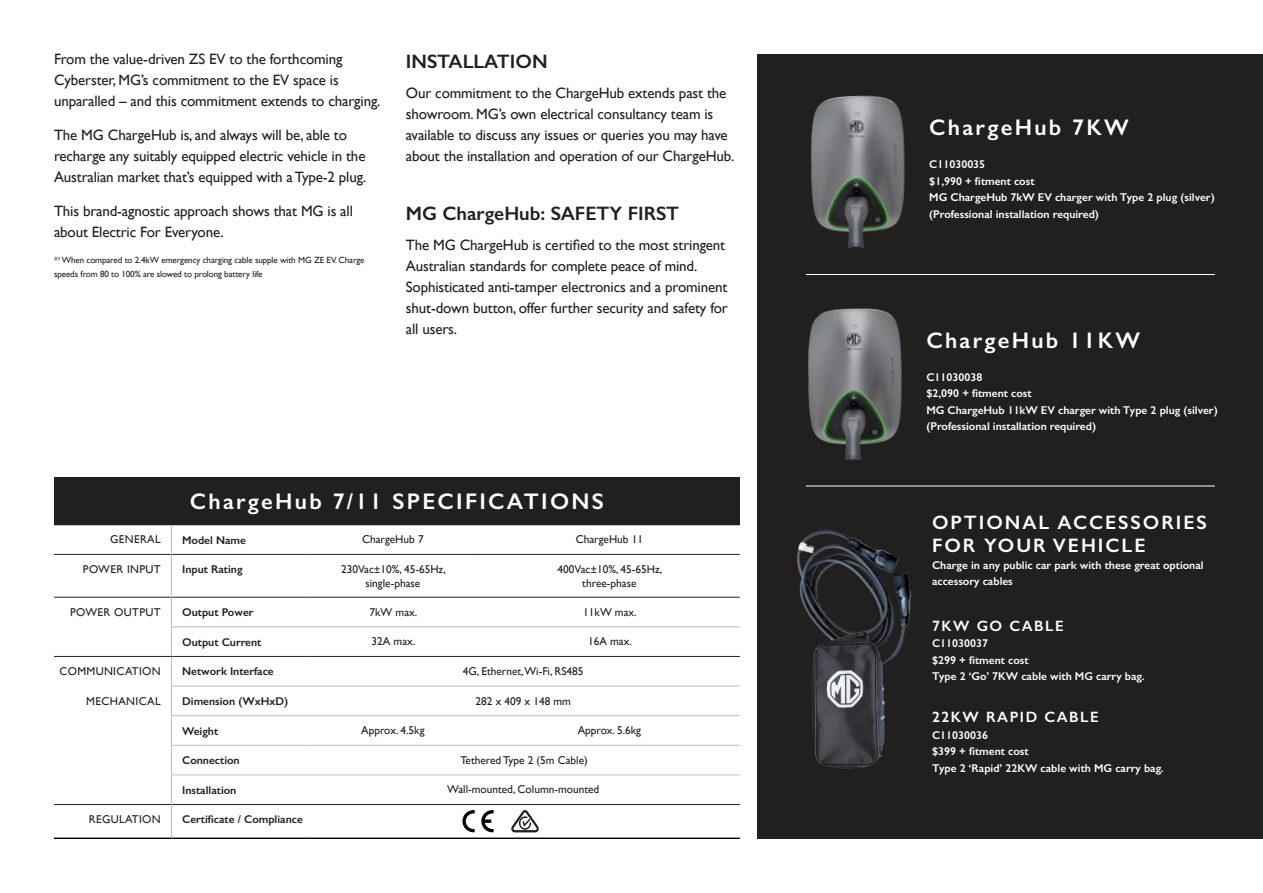
<style>
.page{position:relative;width:1263px;height:893px;background:#fff}
.page>*{position:absolute;margin:0;border:0;box-sizing:border-box;transform-origin:0 0}
.t1{font:600 22.65px "Gill Sans";letter-spacing:.1em;color:#fff}
.t2{font:600 19.5px "Gill Sans";color:#221f1f}
.t3{font:600 19.5px/23.4px "Gill Sans";letter-spacing:.1em;color:#fff}
.t4{font:15px/21px "Gill Sans";letter-spacing:-.01em;color:#221f1f}
.t5{font:600 15px "Gill Sans";letter-spacing:.1em;color:#fff}
.t6{font:600 11.25px/16.5px "Gill Sans";color:#fff}
.t7{font:11.25px/13.6px "Gill Sans";color:#221f1f;text-align:center}
.t8{font:600 11.25px "Gill Sans";color:#221f1f}
.t9{font:11.25px "Gill Sans";letter-spacing:.03em;color:#221f1f}
.t10{font:9px/13.5px "Gill Sans";letter-spacing:-.01em;color:#221f1f}
</style>
<div class="page">
<div style="left:54px;top:477px;width:686px;height:48px;background:#221f1f"></div>
<hr style="left:54px;top:554px;width:117px;height:1px;background:#221f1f">
<hr style="left:172px;top:554px;width:135px;height:1px;background:#221f1f">
<hr style="left:307px;top:554px;width:172px;height:1px;background:#221f1f">
<hr style="left:479px;top:554px;width:261px;height:1px;background:#221f1f">
<hr style="left:54px;top:597px;width:117px;height:1px;background:#221f1f">
<hr style="left:172px;top:597px;width:135px;height:1px;background:#221f1f">
<hr style="left:307px;top:597px;width:172px;height:1px;background:#221f1f">
<hr style="left:479px;top:597px;width:261px;height:1px;background:#221f1f">
<hr style="left:54px;top:656px;width:117px;height:1px;background:#221f1f">
<hr style="left:54px;top:804px;width:117px;height:1px;background:#221f1f">
<hr style="left:172px;top:804px;width:135px;height:1px;background:#221f1f">
<hr style="left:307px;top:804px;width:172px;height:1px;background:#221f1f">
<hr style="left:479px;top:804px;width:261px;height:1px;background:#221f1f">
<hr style="left:54px;top:837px;width:117px;height:2px;background:#000">
<hr style="left:171px;top:837px;width:136px;height:2px;background:#000">
<hr style="left:307px;top:837px;width:172px;height:2px;background:#000">
<hr style="left:479px;top:837px;width:261px;height:2px;background:#000">
<svg style="left:171px;top:525px;width:1px;height:29px"></svg>
<hr style="left:171px;top:554px;width:1px;height:43px;background:#bbbdbf">
<hr style="left:171px;top:597px;width:1px;height:30px;background:#bbbdbf">
<svg style="left:171px;top:776px;width:1px;height:28px"></svg>
<hr style="left:171px;top:804px;width:1px;height:33px;background:#bbbdbf">
<hr style="left:171px;top:627px;width:136px;height:1px;background:#bbbdbf">
<hr style="left:307px;top:627px;width:172px;height:1px;background:#bbbdbf">
<hr style="left:479px;top:627px;width:261px;height:1px;background:#bbbdbf">
<hr style="left:307px;top:686px;width:172px;height:1px;background:#bbbdbf">
<hr style="left:479px;top:686px;width:261px;height:1px;background:#bbbdbf">
<hr style="left:479px;top:715px;width:261px;height:1px;background:#bbbdbf">
<hr style="left:307px;top:715px;width:172px;height:1px;background:#bbbdbf">
<hr style="left:307px;top:745px;width:172px;height:1px;background:#bbbdbf">
<hr style="left:479px;top:745px;width:261px;height:1px;background:#bbbdbf">
<hr style="left:307px;top:775px;width:172px;height:1px;background:#bbbdbf">
<hr style="left:479px;top:775px;width:261px;height:1px;background:#bbbdbf">
<hr style="left:171px;top:656px;width:136px;height:1px;background:#221f1f">
<hr style="left:171px;top:686px;width:136px;height:1px;background:#bbbdbf">
<hr style="left:307px;top:656px;width:172px;height:1px;background:#221f1f">
<hr style="left:479px;top:656px;width:261px;height:1px;background:#221f1f">
<svg style="left:171px;top:628px;width:1px;height:117px"></svg>
<hr style="left:171px;top:715px;width:136px;height:1px;background:#bbbdbf">
<hr style="left:171px;top:745px;width:1px;height:30px;background:#bbbdbf">
<hr style="left:171px;top:745px;width:136px;height:1px;background:#bbbdbf">
<hr style="left:171px;top:775px;width:136px;height:1px;background:#bbbdbf">
<svg style="left:511px;top:810px;width:28px;height:22px"></svg>
<svg style="left:462px;top:810px;width:13px;height:22px"></svg>
<svg style="left:481px;top:810px;width:13px;height:22px"></svg>
<div style="left:758px;top:54px;width:505px;height:785px;background:#221f1f"></div>
<hr style="left:806px;top:274px;width:409px;height:1px;background:#fff">
<hr style="left:806px;top:486px;width:409px;height:1px;background:#fff">
<img style="left:797px;top:529px;width:115px;height:118px">
<img style="left:797px;top:616px;width:104px;height:153px">
<img style="left:808px;top:308px;width:94px;height:152px">
<img style="left:810px;top:95px;width:95px;height:152px">
<p class="t4" style="left:54px;top:50px;width:328px">From the value-driven ZS EV to the forthcoming<br>Cyberster, MG’s commitment to the EV space is unparalled – and this commitment extends to charging.</p>
<p class="t4" style="left:54px;top:126px;width:314px">The MG ChargeHub is, and always will be, able to recharge any suitably equipped electric vehicle in the<br>Australian market that’s equipped with a Type-2 plug.</p>
<p class="t4" style="left:54px;top:201px;width:300px">This brand-agnostic approach shows that MG is all about Electric For Everyone.</p>
<p class="t10" style="left:54px;top:254px;width:312px">*¹ When compared to 2.4kW emergency charging cable supple with MG ZE EV. Charge speeds from 80 to 100% are slowed to prolong battery life</p>
<h2 class="t2" style="left:406px;top:55px;width:143px">INSTALLATION</h2>
<p class="t4" style="left:406px;top:83px;width:330px">Our commitment to the ChargeHub extends past the showroom. MG’s own electrical consultancy team is available to discuss any issues or queries you may have about the installation and operation of our ChargeHub.</p>
<h2 class="t2" style="left:406px;top:207px;width:275px">MG ChargeHub: SAFETY FIRST</h2>
<p class="t4" style="left:406px;top:234px;width:323px">The MG ChargeHub is certified to the most stringent Australian standards for complete peace of mind.<br>Sophisticated anti-tamper electronics and a prominent shut-down button, offer further security and safety for all users.</p>
<h1 class="t1" style="left:190px;top:494px;width:416px">ChargeHub 7/11 SPECIFICATIONS</h1>
<p class="t9" style="left:110px;top:535px;width:52px">GENERAL</p>
<p class="t8" style="left:182px;top:536px;width:65px">Model Name</p>
<p class="t7" style="left:362px;top:533px;width:63px">ChargeHub 7</p>
<p class="t7" style="left:576px;top:533px;width:69px">ChargeHub 11</p>
<p class="t9" style="left:83px;top:564px;width:79px">POWER INPUT</p>
<p class="t8" style="left:182px;top:565px;width:62px">Input Rating</p>
<p class="t7" style="left:341px;top:563px;width:106px">230Vac±10%, 45-65Hz, single-phase</p>
<p class="t7" style="left:557px;top:563px;width:106px">400Vac±10%, 45-65Hz, three-phase</p>
<p class="t9" style="left:70px;top:607px;width:92px">POWER OUTPUT</p>
<p class="t8" style="left:182px;top:608px;width:73px">Output Power</p>
<p class="t7" style="left:370px;top:606px;width:49px">7kW max.</p>
<p class="t7" style="left:583px;top:606px;width:55px">11kW max.</p>
<p class="t8" style="left:182px;top:638px;width:81px">Output Current</p>
<p class="t7" style="left:372px;top:636px;width:45px">32A max.</p>
<p class="t7" style="left:588px;top:636px;width:45px">16A max.</p>
<p class="t9" style="left:59px;top:666px;width:103px">COMMUNICATION</p>
<p class="t8" style="left:182px;top:668px;width:93px">Network Interface</p>
<p class="t7" style="left:463px;top:665px;width:122px">4G, Ethernet,Wi-Fi, RS485</p>
<p class="t9" style="left:86px;top:696px;width:76px">MECHANICAL</p>
<p class="t8" style="left:182px;top:697px;width:108px">Dimension (WxHxD)</p>
<p class="t7" style="left:475px;top:695px;width:97px">282 x 409 x 148 mm</p>
<p class="t8" style="left:182px;top:727px;width:38px">Weight</p>
<p class="t7" style="left:361px;top:724px;width:65px">Approx. 4.5kg</p>
<p class="t7" style="left:578px;top:724px;width:65px">Approx. 5.6kg</p>
<p class="t8" style="left:182px;top:756px;width:59px">Connection</p>
<p class="t7" style="left:460px;top:754px;width:129px">Tethered Type 2 (5m Cable)</p>
<p class="t8" style="left:182px;top:786px;width:56px">Installation</p>
<p class="t7" style="left:447px;top:784px;width:154px">Wall-mounted, Column-mounted</p>
<p class="t9" style="left:89px;top:815px;width:73px">REGULATION</p>
<p class="t8" style="left:182px;top:813px;width:122px">Certificate / Compliance</p>
<h1 class="t1" style="left:929px;top:120px;width:201px">ChargeHub 7KW</h1>
<p class="t6" style="left:929px;top:157px;width:287px">C11030035<br>$1,990 + fitment cost<br>MG ChargeHub 7kW EV charger with Type 2 plug (silver) (Professional installation required)</p>
<h1 class="t1" style="left:926px;top:332px;width:215px">ChargeHub 11KW</h1>
<p class="t6" style="left:926px;top:370px;width:293px">C11030038<br>$2,090 + fitment cost<br>MG ChargeHub 11kW EV charger with Type 2 plug (silver) (Professional installation required)</p>
<h2 class="t3" style="left:932px;top:512px;width:276px">OPTIONAL ACCESSORIES<br>FOR YOUR VEHICLE</h2>
<p class="t6" style="left:932px;top:558px;width:273px">Charge in any public car park with these great optional accessory cables</p>
<p class="t5" style="left:932px;top:620px;width:133px">7KW GO CABLE</p>
<p class="t6" style="left:932px;top:636px;width:214px">C11030037<br>$299 + fitment cost<br>Type 2 ‘Go’ 7KW cable with MG carry bag.</p>
<p class="t5" style="left:932px;top:712px;width:168px">22KW RAPID CABLE</p>
<p class="t6" style="left:932px;top:728px;width:233px">C11030036<br>$399 + fitment cost<br>Type 2 ‘Rapid’ 22KW cable with MG carry bag.</p>
</div>
